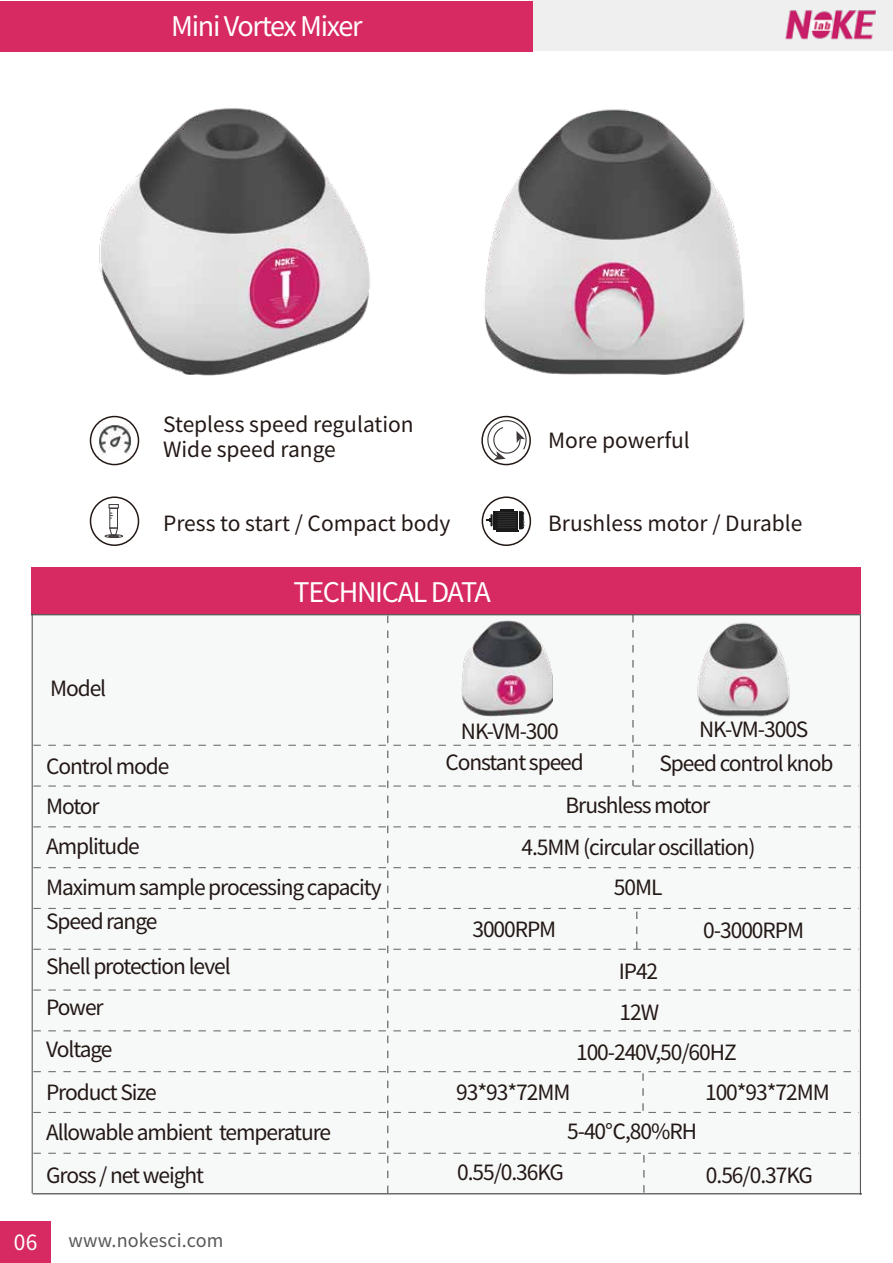
<style>
.page{position:relative;width:893px;height:1263px;background:#fff}
.page>*{position:absolute;margin:0;border:0;box-sizing:border-box;transform-origin:0 0}
.t1{font:27px "Source Han Sans CN";letter-spacing:-.05em;color:#fff}
.t2{font:21px/40.3px "Source Han Sans CN";letter-spacing:-.05em;color:#221815}
.t3{font:21px/25.2px "Source Han Sans CN";color:#221815}
.t4{font:21px "Source Han Sans CN";color:#fff}
.t5{font:18px "Source Han Sans CN";letter-spacing:.01em;color:#595757}
</style>
<div class="page">
<div style="left:530px;top:0;width:363px;height:50px;background:#efefef"></div>
<div style="left:1px;top:1px;width:532px;height:50px;background:#d72a63"></div>
<img style="left:785px;top:10px;width:91px;height:30px">
<div style="left:0;top:1222px;width:51px;height:41px;background:#d72a63"></div>
<img style="left:99px;top:108px;width:271px;height:268px">
<img style="left:484px;top:109px;width:261px;height:266px">
<div style="left:90px;top:416px;width:49px;height:49px;border:2px solid #221815;border-radius:50%"></div>
<div style="left:90px;top:496px;width:49px;height:50px;border:2px solid #221815;border-radius:50%"></div>
<div style="left:481px;top:416px;width:50px;height:49px;border:2px solid #221815;border-radius:50%"></div>
<div style="left:482px;top:496px;width:49px;height:50px;border:2px solid #221815;border-radius:50%"></div>
<img style="left:99px;top:425px;width:32px;height:32px">
<div style="left:105px;top:534px;width:18px;height:4px;border:1px solid #3e3a39;border-radius:50%"></div>
<div style="left:110px;top:508px;width:8px;height:20px;border:1px solid #3e3a39"></div>
<div style="left:109px;top:504px;width:10px;height:4px;border:1px solid #3e3a39"></div>
<svg style="left:108px;top:528px;width:11px;height:9px"></svg>
<svg style="left:110px;top:513px;width:3px;height:6px"></svg>
<hr style="left:500px;top:509px;width:13px;height:4px;background:#1a1a1a">
<hr style="left:496px;top:530px;width:22px;height:2px;background:#1a1a1a">
<svg style="left:486px;top:511px;width:38px;height:19px"></svg>
<svg style="left:484px;top:417px;width:44px;height:43px"></svg>
<div style="left:31px;top:567px;width:830px;height:47px;background:#d72a63"></div>
<svg style="left:33px;top:615px;width:826px;height:580px"></svg>
<hr style="left:32px;top:613px;width:1px;height:580px;background:#595757">
<hr style="left:860px;top:615px;width:1px;height:580px;background:#595757">
<hr style="left:31px;top:614px;width:829px;height:1px;background:#3e3a39">
<hr style="left:33px;top:1193px;width:829px;height:1px;background:#3e3a39">
<img style="left:690px;top:615px;width:107px;height:105px">
<img style="left:459px;top:617px;width:94px;height:101px">
<p class="t1" style="left:171px;top:11px;width:193px">Mini Vortex Mixer</p>
<p class="t3" style="left:163px;top:412px;width:252px">Stepless speed regulation<br>Wide speed range</p>
<p class="t3" style="left:548px;top:428px;width:143px">More powerful</p>
<p class="t3" style="left:163px;top:511px;width:289px">Press to start / Compact body</p>
<p class="t3" style="left:548px;top:511px;width:256px">Brushless motor / Durable</p>
<p class="t2" style="left:50px;top:668px;width:58px">Model</p>
<p class="t1" style="left:294px;top:576px;width:199px">TECHNICAL DATA</p>
<p class="t2" style="left:461px;top:711px;width:99px">NK-VM-300</p>
<p class="t2" style="left:699px;top:709px;width:111px">NK-VM-300S</p>
<p class="t2" style="left:46px;top:747px;width:337px">Control mode<br>Motor<br>Amplitude<br>Maximum sample processing capacity</p>
<p class="t2" style="left:46px;top:900px;width:186px;line-height:44.2px">Speed range<br>Shell protection level</p>
<p class="t2" style="left:46px;top:986px;width:112px;line-height:42.6px">Power<br>Voltage<br>Product Size</p>
<p class="t2" style="left:46px;top:1112px;width:287px;line-height:42.5px">Allowable ambient temperature<br>Gross / net weight</p>
<p class="t4" style="left:14px;top:1230px;width:25px">06</p>
<p class="t5" style="left:68px;top:1230px;width:157px">www.nokesci.com</p>
<p class="t2" style="left:445px;top:742px;width:140px">Constant speed</p>
<p class="t2" style="left:659px;top:744px;width:175px">Speed control knob</p>
<p class="t2" style="left:521px;top:785px;width:236px;line-height:42.2px;text-align:center">Brushless motor<br>4.5MM (circular oscillation)</p>
<p class="t2" style="left:614px;top:868px;width:50px">50ML</p>
<p class="t2" style="left:472px;top:909px;width:85px">3000RPM</p>
<p class="t2" style="left:703px;top:911px;width:102px">0-3000RPM</p>
<p class="t2" style="left:619px;top:951px;width:41px">IP42</p>
<p class="t2" style="left:619px;top:992px;width:41px">12W</p>
<p class="t2" style="left:576px;top:1033px;width:162px">100-240V,50/60HZ</p>
<p class="t2" style="left:456px;top:1072px;width:116px">93*93*72MM</p>
<p class="t2" style="left:705px;top:1072px;width:126px">100*93*72MM</p>
<p class="t2" style="left:567px;top:1112px;width:131px">5-40℃,80%RH</p>
<p class="t2" style="left:457px;top:1152px;width:108px">0.55/0.36KG</p>
<p class="t2" style="left:706px;top:1155px;width:108px">0.56/0.37KG</p>
</div>
